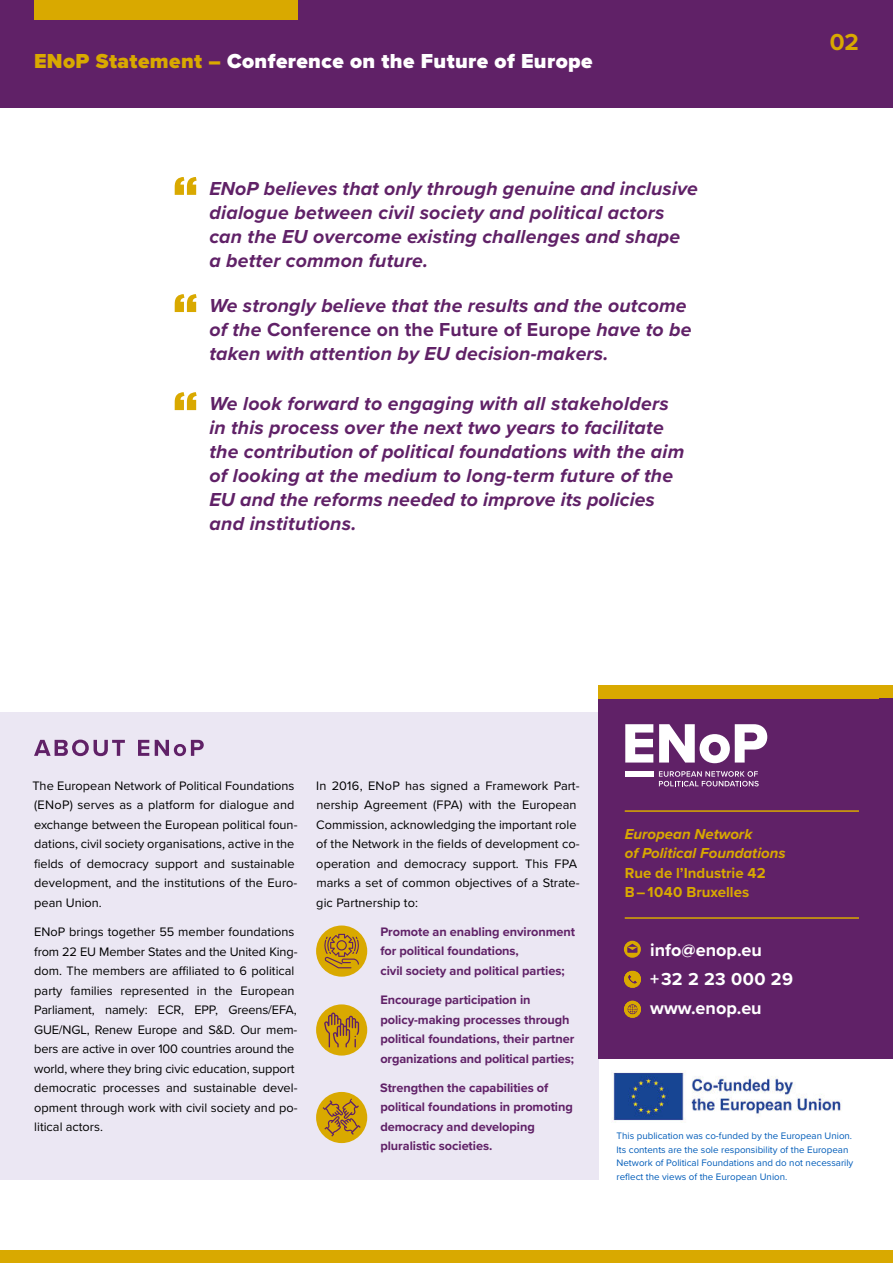
<style>
.page{position:relative;width:893px;height:1263px;background:#fff}
.page>*{position:absolute;margin:0;border:0;box-sizing:border-box;transform-origin:0 0}
.t1{font:700 24px "Proxima Nova";color:#d9a900}
.t2{font:900 21px "Proxima Nova";letter-spacing:.02em;color:#fff}
.t3{font:italic 700 19.5px/24px "Proxima Nova";letter-spacing:.01em;color:#602167}
.t4{font:700 18px/29.2px "Proxima Nova";color:#fff}
.t5{font:italic 700 15px/19.5px "Proxima Nova";color:#d9a900}
.t6{font:700 15px/19.5px "Proxima Nova";color:#d9a900}
.t7{font:12.75px/19.5px "Proxima Nova";color:#000}
.t8{font:700 12.75px/19.5px "Proxima Nova";letter-spacing:-.005em;color:#602167}
.t9{font:9.75px/13.5px "Proxima Nova";color:#005cb9}
.s1{color:#d9a900}
.s2{font-style:normal}
</style>
<div class="page">
<div style="left:0;top:0;width:893px;height:107px;background:#602167"></div>
<div style="left:34px;top:0;width:264px;height:19px;background:#d9a900"></div>
<svg style="left:175px;top:177px;width:22px;height:18px"></svg>
<svg style="left:175px;top:294px;width:22px;height:18px"></svg>
<svg style="left:175px;top:392px;width:22px;height:18px"></svg>
<div style="left:0;top:1250px;width:893px;height:13px;background:#d9a900"></div>
<div style="left:0;top:713px;width:598px;height:467px;background:#ebe7f3"></div>
<svg style="left:34px;top:739px;width:170px;height:17px"></svg>
<div style="left:316px;top:925px;width:51px;height:52px;background:#d9a900;border-radius:50%"></div>
<svg style="left:324px;top:934px;width:35px;height:34px"></svg>
<div style="left:316px;top:1004px;width:51px;height:51px;background:#d9a900;border-radius:50%"></div>
<svg style="left:324px;top:1012px;width:35px;height:35px"></svg>
<div style="left:316px;top:1092px;width:51px;height:51px;background:#d9a900;border-radius:50%"></div>
<svg style="left:323px;top:1098px;width:38px;height:38px"></svg>
<div style="left:598px;top:685px;width:295px;height:374px;background:#602167"></div>
<div style="left:598px;top:685px;width:295px;height:13px;background:#d9a900"></div>
<svg style="left:624px;top:941px;width:17px;height:17px"></svg>
<svg style="left:624px;top:1001px;width:17px;height:17px"></svg>
<svg style="left:624px;top:970px;width:17px;height:18px"></svg>
<hr style="left:625px;top:810px;width:234px;height:2px;background:#d9a900">
<hr style="left:625px;top:917px;width:234px;height:2px;background:#d9a900">
<svg style="left:625px;top:724px;width:28px;height:38px"></svg>
<svg style="left:659px;top:724px;width:108px;height:39px"></svg>
<div style="left:625px;top:771px;width:28px;height:6px;background:#fff"></div>
<svg style="left:659px;top:771px;width:100px;height:15px"></svg>
<img style="left:612px;top:1072px;width:229px;height:50px">
<h2 class="t2" style="left:34px;top:52px;width:560px"><span class="s1">ENoP Statement –</span> Conference on the Future of Europe</h2>
<h3 class="t3" style="left:209px;top:178px;width:490px">ENoP believes that only through genuine and inclusive dialogue between civil society and political actors can the EU overcome existing challenges and shape<br>a better common future.</h3>
<h3 class="t3" style="left:209px;top:295px;width:484px">We strongly believe that the results and the outcome of the <span class="s2">Conference on the Future of Europe</span> have to be taken with attention by EU decision-makers.</h3>
<p class="t3" style="left:209px;top:392px;width:476px">We look forward to engaging with all stakeholders in this process over the next two years to facilitate the contribution of political foundations with the aim of looking at the medium to long-term future of the EU and the reforms needed to improve its policies and institutions.</p>
<p class="t6" style="left:841px;top:20px;width:20px">02</p>
<h1 class="t1" style="left:830px;top:32px;width:31px">02</h1>
<p class="t7" style="left:32px;top:776px;width:267px">The European Network of Political Foundations (ENoP) serves as a platform for dialogue and exchange between the European political foun&shy;dations, civil society organisations, active in the fields of democracy support and sustainable development, and the institutions of the Euro&shy;pean Union.</p>
<p class="t7" style="left:34px;top:923px;width:265px">ENoP brings together 55 member foundations from 22 EU Member States and the United King&shy;dom. The members are affiliated to 6 political party families represented in the European Parliament, namely: ECR, EPP, Greens/EFA, GUE/NGL, Renew Europe and S&amp;D. Our mem&shy;bers are active in over 100 countries around the world, where they bring civic education, support democratic processes and sustainable devel&shy;opment through work with civil society and po&shy;litical actors.</p>
<p class="t7" style="left:316px;top:776px;width:265px">In 2016, ENoP has signed a Framework Part&shy;nership Agreement (FPA) with the European Commission, acknowledging the important role of the Network in the fields of development co&shy;operation and democracy support. This FPA marks a set of common objectives of a Strate&shy;gic Partnership to:</p>
<p class="t8" style="left:380px;top:923px;width:196px">Promote an enabling environment for political foundations,<br>civil society and political parties;</p>
<p class="t8" style="left:380px;top:991px;width:195px">Encourage participation in policy-making processes through political foundations, their partner organizations and political parties;</p>
<p class="t8" style="left:380px;top:1079px;width:194px">Strengthen the capabilities of political foundations in promoting democracy and developing pluralistic societies.</p>
<p class="t5" style="left:625px;top:825px;width:162px">European Network<br>of Political Foundations</p>
<p class="t6" style="left:625px;top:864px;width:143px">Rue de l’Industrie 42<br>B – 1040 Bruxelles</p>
<h3 class="t4" style="left:650px;top:936px;width:144px">info@enop.eu<br>+ 32 2 23 000 29 www.enop.eu</h3>
<p class="t9" style="left:617px;top:1130px;width:238px">This publication was co-funded by the European Union.<br>Its contents are the sole responsibility of the European Network of Political Foundations and do not necessarily reflect the views of the European Union.</p>
</div>
